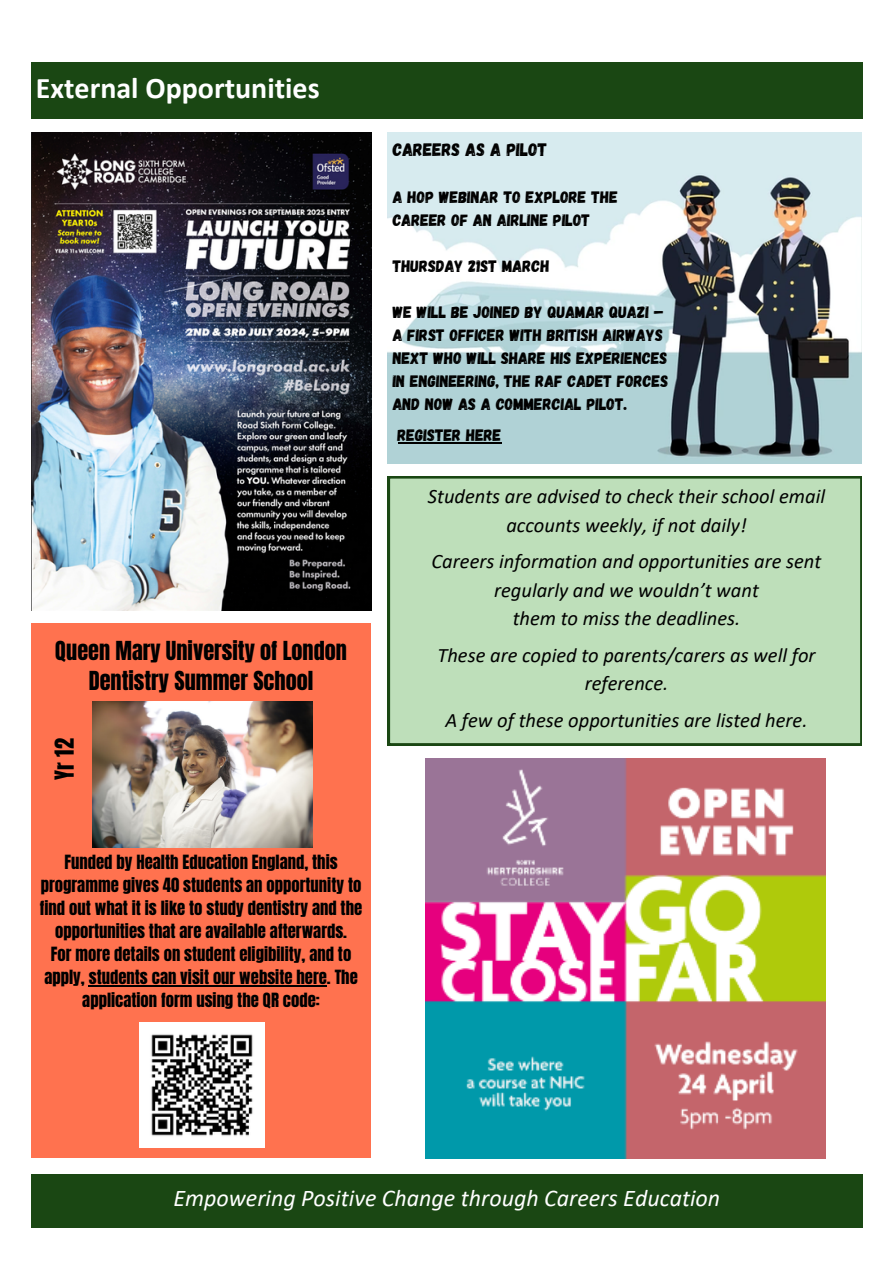
<style>
.page{position:relative;width:894px;height:1264px;background:#fff}
.page>*{position:absolute;margin:0;border:0;box-sizing:border-box;transform-origin:0 0}
.t1{font:700 30px "Calibri";color:#fff}
.t2{font:italic 24px "Calibri";color:#fff}
.t3{font:22.2px/30.3px "Anton";color:#000;text-align:center}
.t4{font:italic 20.55px/28.5px "Calibri";color:#000;text-align:center}
.t5{font:18px "Gagalin";color:#000}
.t6{font:16.65px/23px "Anton";color:#000;text-align:center}
.t7{font:16.5px/23px "Gagalin";color:#000}
</style>
<div class="page">
<div style="left:31px;top:62px;width:831px;height:57px;background:#1a4713"></div>
<div style="left:31px;top:1174px;width:831px;height:53px;background:#1a4713"></div>
<img style="left:388px;top:132px;width:473px;height:331px">
<img style="left:31px;top:132px;width:340px;height:478px">
<img style="left:425px;top:759px;width:400px;height:399px">
<div style="left:388px;top:476px;width:473px;height:269px;background:#bedfba"></div>
<hr style="left:397px;top:442px;width:104px;height:1px;background:#000">
<div style="left:31px;top:623px;width:340px;height:534px;background:#ff724f"></div>
<img style="left:93px;top:701px;width:219px;height:146px">
<img style="left:140px;top:1022px;width:125px;height:125px">
<hr style="left:89px;top:985px;width:238px;height:1px;background:#000">
<h1 class="t1" style="left:36px;top:76px;width:285px">External Opportunities</h1>
<h3 class="t3" style="left:55px;top:635px;width:293px">Queen Mary University of London<br>Dentistry Summer School</h3>
<h3 class="t3" style="left:49px;top:779px;width:43px;rotate:-90deg">Yr 12</h3>
<p class="t6" style="left:40px;top:850px;width:324px">Funded by Health Education England, this programme gives 40 students an opportunity to find out what it is like to study dentistry and the opportunities that are available afterwards.<br>For more details on student eligibility, and to apply, students can visit our website here. The application form using the QR code:</p>
<p class="t5" style="left:392px;top:138px;width:156px">CAREERS AS A PILOT</p>
<p class="t7" style="left:392px;top:185px;width:227px">A HOP WEBINAR TO EXPLORE THE<br>CAREER OF AN AIRLINE PILOT</p>
<p class="t7" style="left:392px;top:254px;width:158px">THURSDAY 21ST MARCH</p>
<p class="t7" style="left:392px;top:300px;width:277px">WE WILL BE JOINED BY QUAMAR QUAZI – A FIRST OFFICER WITH BRITISH AIRWAYS NEXT WHO WILL SHARE HIS EXPERIENCES IN ENGINEERING, THE RAF CADET FORCES AND NOW AS A COMMERCIAL PILOT.</p>
<p class="t7" style="left:397px;top:423px;width:105px">REGISTER HERE</p>
<p class="t4" style="left:428px;top:484px;width:398px">Students are advised to check their school email accounts weekly, if not daily!</p>
<p class="t4" style="left:431px;top:549px;width:391px">Careers information and opportunities are sent regularly and we wouldn’t want<br>them to miss the deadlines.</p>
<p class="t4" style="left:437px;top:642px;width:379px">These are copied to parents/carers as well for reference.</p>
<p class="t4" style="left:445px;top:707px;width:363px">A few of these opportunities are listed here.</p>
<h2 class="t2" style="left:173px;top:1187px;width:548px">Empowering Positive Change through Careers Education</h2>
</div>
